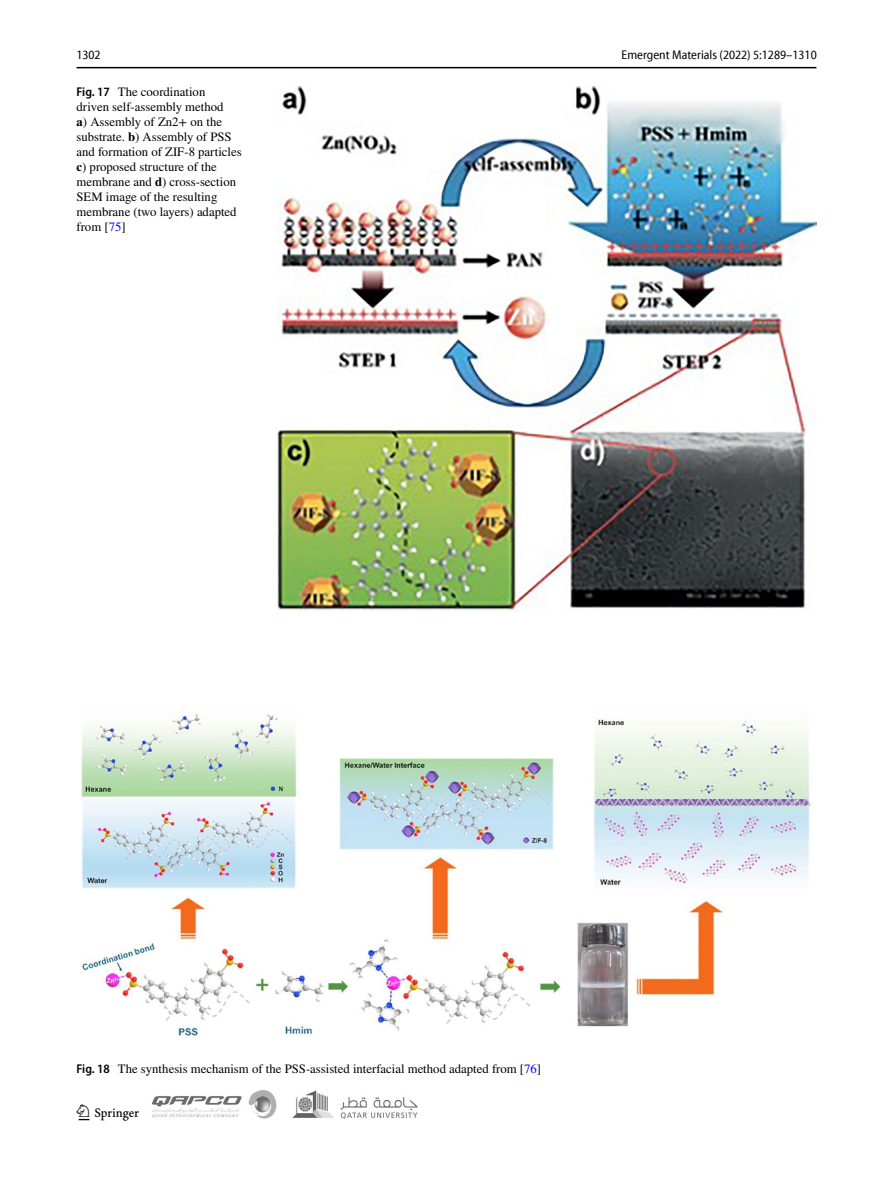
<style>
.page{position:relative;width:893px;height:1187px;background:#fff}
.page>*{position:absolute;margin:0;border:0;box-sizing:border-box;transform-origin:0 0}
.t1{font:22.5px "Springnew Regular 2";color:#000}
.t2{font:12.75px/15px "STIX";color:#000}
.t3{font:semi-condensed 12.75px "Myriad Pro Unic";color:#000}
.s1{font-family:"Myriad Pro";font-weight:600;font-stretch:semi-condensed}
.s2{font-weight:700}
.s3{color:#00f}
</style>
<div class="page">
<hr style="left:77px;top:67px;width:739px;height:1px;background:#000">
<img style="left:151px;top:1090px;width:267px;height:29px">
<img style="left:277px;top:87px;width:539px;height:524px">
<img style="left:81px;top:713px;width:730px;height:324px">
<p class="t3" style="left:76px;top:50px;width:26px">1302</p>
<p class="t3" style="left:622px;top:50px;width:197px">Emergent Materials (2022) 5:1289–1310</p>
<p class="t2" style="left:77px;top:85px;width:167px"><span class="s1">Fig. 17</span> The coordination<br>driven self-assembly method<br><span class="s2">a</span>) Assembly of Zn2+ on the substrate. <span class="s2">b</span>) Assembly of PSS and formation of ZIF-8 particles <span class="s2">c</span>) proposed structure of the membrane and <span class="s2">d</span>) cross-section<br>SEM image of the resulting membrane (two layers) adapted from [<span class="s3">75</span>]</p>
<p class="t2" style="left:77px;top:1061px;width:466px"><span class="s1">Fig. 18</span> The synthesis mechanism of the PSS-assisted interfacial method adapted from [<span class="s3">76</span>]</p>
<h1 class="t1" style="left:79px;top:1104px;width:62px">1 3</h1>
</div>
